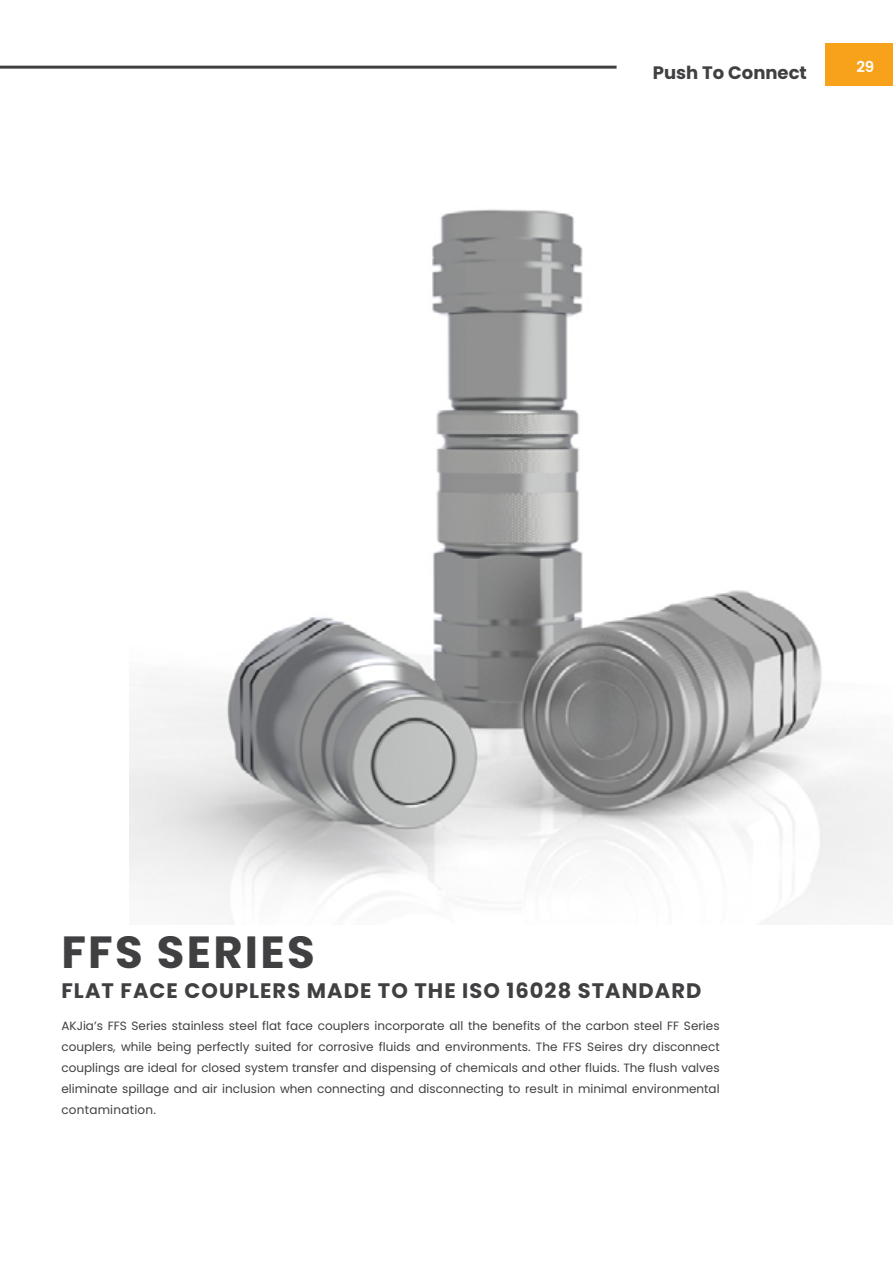
<style>
.page{position:relative;width:893px;height:1263px;background:#fff}
.page>*{position:absolute;margin:0;border:0;box-sizing:border-box;transform-origin:0 0}
.t1{font:700 45px "Poppins";letter-spacing:.05em;color:#404042}
.t2{font:700 21px "Poppins";letter-spacing:.05em;color:#404042}
.t3{font:700 18px "Poppins";color:#404042}
.t4{font:600 15px "Poppins";color:#fff}
.t5{font:12px/21px "Poppins";color:#404042;text-align:justify}
</style>
<div class="page">
<img style="left:130px;top:209px;width:763px;height:714px">
<div style="left:825px;top:43px;width:68px;height:42px;background:#f8a21b"></div>
<hr style="left:0;top:66px;width:617px;height:3px;background:#404042">
<h3 class="t3" style="left:653px;top:62px;width:156px">Push To Connect</h3>
<p class="t4" style="left:856px;top:58px;width:19px">29</p>
<h1 class="t1" style="left:61px;top:926px;width:255px">FFS SERIES</h1>
<h2 class="t2" style="left:61px;top:979px;width:642px">FLAT FACE COUPLERS MADE TO THE ISO 16028 STANDARD</h2>
<p class="t5" style="left:61px;top:1015px;width:660px">AKJia’s FFS Series stainless steel flat face couplers incorporate all the benefits of the carbon steel FF Series couplers, while being perfectly suited for corrosive fluids and environments. The FFS Seires dry disconnect couplings are ideal for closed system transfer and dispensing of chemicals and other fluids. The flush valves eliminate spillage and air inclusion when connecting and disconnecting to result in minimal environmental contamination.</p>
</div>
